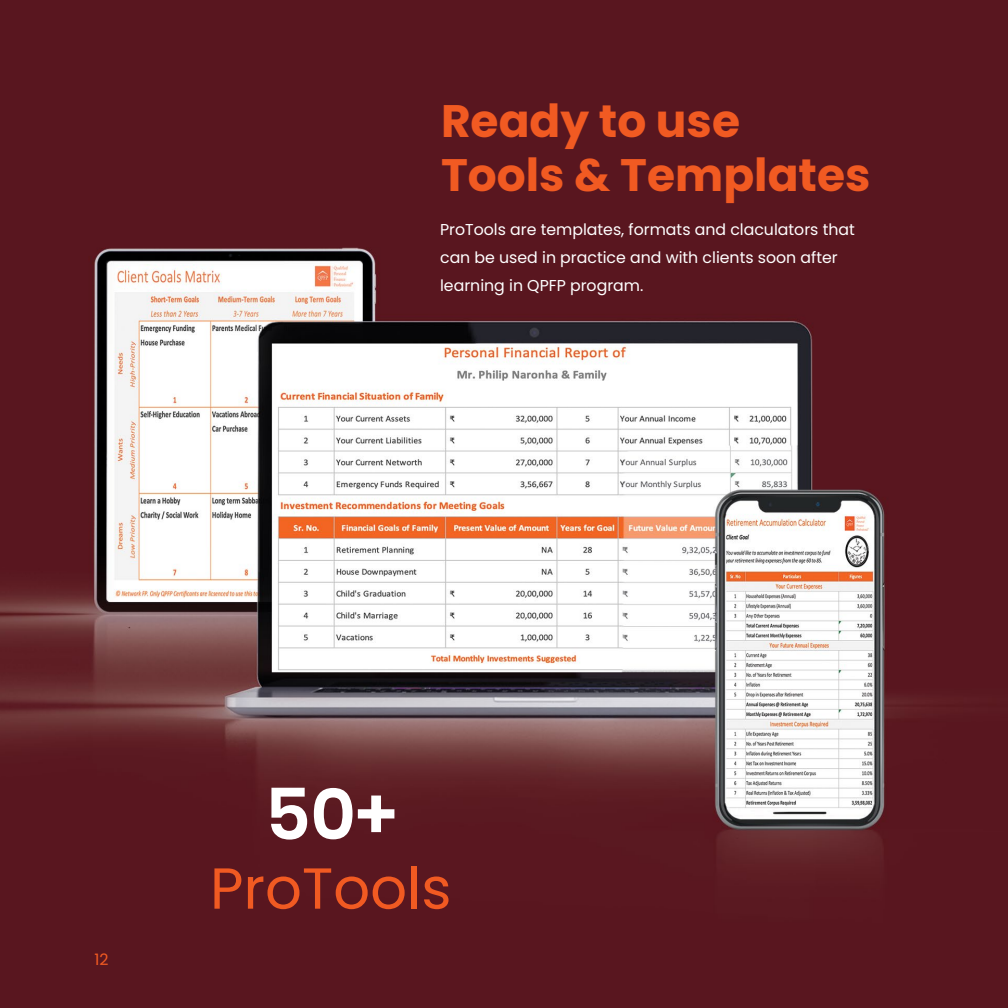
<style>
.page{position:relative;width:1008px;height:1008px;background:#fff}
.page>*{position:absolute;margin:0;border:0;box-sizing:border-box;transform-origin:0 0}
.t1{font:600 71.75px "Poppins";color:#fff}
.t2{font:57.75px "Poppins";color:#f15a22}
.t3{font:700 45.5px/54.6px "Poppins";color:#f15a22}
.t4{font:15.75px/28px "Poppins";color:#fff}
.t5{font:15.75px "Poppins";color:#f15a22}
</style>
<div class="page">
<img style="left:0;top:0;width:1008px;height:1008px">
<h3 class="t3" style="left:441px;top:94px;width:431px">Ready to use<br>Tools &amp; Templates</h3>
<p class="t4" style="left:440px;top:215px;width:416px">ProTools are templates, formats and claculators that can be used in practice and with clients soon after learning in QPFP program.</p>
<p class="t5" style="left:94px;top:950px;width:16px">12</p>
<h1 class="t1" style="left:265px;top:773px;width:133px">50+</h1>
<h2 class="t2" style="left:210px;top:855px;width:243px">ProTools</h2>
</div>
